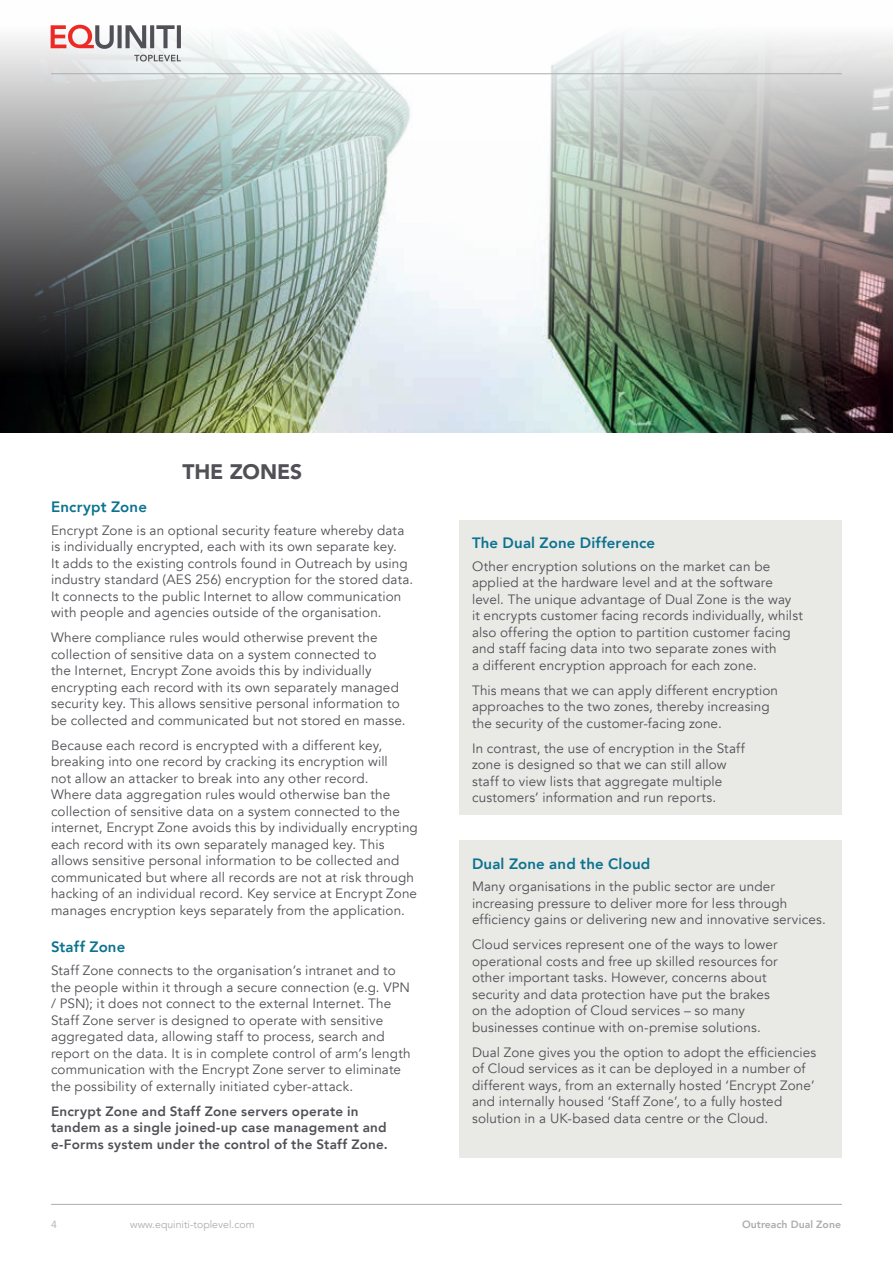
<style>
.page{position:relative;width:893px;height:1263px;background:#fff}
.page>*{position:absolute;margin:0;border:0;box-sizing:border-box;transform-origin:0 0}
.t1{font:900 21px "Avenir";letter-spacing:-.005em;color:#505056}
.t2{font:800 15px "Avenir";letter-spacing:.01em;color:#0b728f}
.t3{font:13.5px/16.5px "Avenir";letter-spacing:.01em;color:#505056}
.t4{font:800 13.5px/16.5px "Avenir";letter-spacing:.015em;color:#505056}
.t5{font:10.5px "Avenir";color:#acadae}
.t6{font:800 10.5px "Avenir";color:#acadae}
</style>
<div class="page">
<img style="left:0;top:24px;width:893px;height:408px">
<div style="left:459px;top:520px;width:383px;height:295px;background:#e9e9e6"></div>
<div style="left:459px;top:841px;width:383px;height:317px;background:#e9e9e6"></div>
<hr style="left:51px;top:1204px;width:791px;height:1px;background:#acadae">
<hr style="left:51px;top:73px;width:791px;height:1px;background:#acadae">
<svg style="left:51px;top:25px;width:130px;height:24px"></svg>
<svg style="left:134px;top:55px;width:47px;height:7px"></svg>
<h1 class="t1" style="left:182px;top:454px;width:121px">THE ZONES</h1>
<p class="t2" style="left:51px;top:493px;width:97px">Encrypt Zone</p>
<p class="t3" style="left:51px;top:522px;width:364px">Encrypt Zone is an optional security feature whereby data is individually encrypted, each with its own separate key.<br>It adds to the existing controls found in Outreach by using industry standard (AES 256) encryption for the stored data.<br>It connects to the public Internet to allow communication with people and agencies outside of the organisation.</p>
<p class="t3" style="left:51px;top:630px;width:356px">Where compliance rules would otherwise prevent the collection of sensitive data on a system connected to<br>the Internet, Encrypt Zone avoids this by individually encrypting each record with its own separately managed security key. This allows sensitive personal information to be collected and communicated but not stored en masse.</p>
<p class="t3" style="left:51px;top:737px;width:368px">Because each record is encrypted with a different key, breaking into one record by cracking its encryption will<br>not allow an attacker to break into any other record.<br>Where data aggregation rules would otherwise ban the collection of sensitive data on a system connected to the internet, Encrypt Zone avoids this by individually encrypting each record with its own separately managed key. This allows sensitive personal information to be collected and communicated but where all records are not at risk through hacking of an individual record. Key service at Encrypt Zone manages encryption keys separately from the application.</p>
<p class="t2" style="left:51px;top:933px;width:76px">Staff Zone</p>
<p class="t3" style="left:51px;top:962px;width:361px">Staff Zone connects to the organisation’s intranet and to the people within it through a secure connection (e.g. VPN / PSN); it does not connect to the external Internet. The Staff Zone server is designed to operate with sensitive aggregated data, allowing staff to process, search and report on the data. It is in complete control of arm’s length communication with the Encrypt Zone server to eliminate the possibility of externally initiated cyber-attack.</p>
<p class="t4" style="left:51px;top:1102px;width:338px">Encrypt Zone and Staff Zone servers operate in tandem as a single joined-up case management and e-Forms system under the control of the Staff Zone.</p>
<p class="t2" style="left:472px;top:529px;width:185px">The Dual Zone Difference</p>
<p class="t3" style="left:472px;top:558px;width:332px">Other encryption solutions on the market can be applied at the hardware level and at the software level. The unique advantage of Dual Zone is the way<br>it encrypts customer facing records individually, whilst also offering the option to partition customer facing and staff facing data into two separate zones with<br>a different encryption approach for each zone.</p>
<p class="t3" style="left:472px;top:682px;width:308px">This means that we can apply different encryption approaches to the two zones, thereby increasing the security of the customer-facing zone.</p>
<p class="t3" style="left:472px;top:740px;width:274px">In contrast, the use of encryption in the Staff zone is designed so that we can still allow staff to view lists that aggregate multiple customers’ information and run reports.</p>
<p class="t2" style="left:472px;top:850px;width:180px">Dual Zone and the Cloud</p>
<p class="t3" style="left:472px;top:879px;width:355px">Many organisations in the public sector are under increasing pressure to deliver more for less through efficiency gains or delivering new and innovative services.</p>
<p class="t3" style="left:472px;top:937px;width:307px">Cloud services represent one of the ways to lower operational costs and free up skilled resources for other important tasks. However, concerns about security and data protection have put the brakes on the adoption of Cloud services – so many businesses continue with on-premise solutions.</p>
<p class="t3" style="left:472px;top:1044px;width:346px">Dual Zone gives you the option to adopt the efficiencies of Cloud services as it can be deployed in a number of different ways, from an externally hosted ‘Encrypt Zone’ and internally housed ‘Staff Zone’, to a fully hosted solution in a UK-based data centre or the Cloud.</p>
<p class="t5" style="left:51px;top:1218px;width:7px">4</p>
<p class="t5" style="left:130px;top:1218px;width:126px">www.equiniti-toplevel.com</p>
<p class="t6" style="left:742px;top:1215px;width:100px">Outreach Dual Zone</p>
</div>
